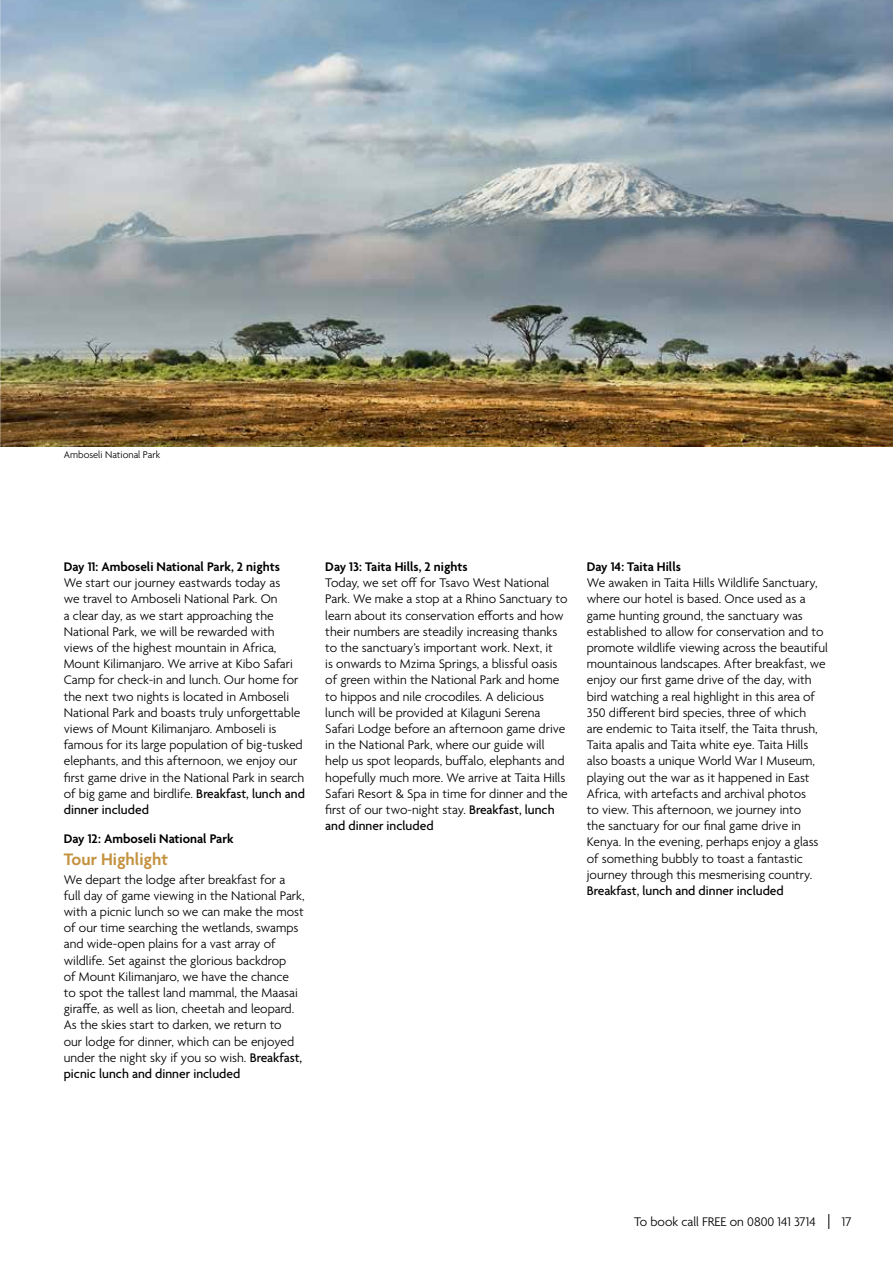
<style>
.page{position:relative;width:893px;height:1263px;background:#fff}
.page>*{position:absolute;margin:0;border:0;box-sizing:border-box;transform-origin:0 0}
.t1{font:600 18px "Agenda";color:#c49341}
.t2{font:300 13.5px/16.2px "Agenda";color:#000}
.t3{font:600 13.5px "Agenda";color:#000}
.t4{font:500 13.5px "Agenda";color:#000}
.t5{font:300 10.5px "Agenda";color:#000}
.s1{font-weight:500}
</style>
<div class="page">
<svg style="left:828px;top:1214px;width:1px;height:15px"></svg>
<img style="left:1px;top:0;width:892px;height:446px">
<img style="left:0;top:0;width:1px;height:446px">
<p class="t5" style="left:64px;top:449px;width:98px">Amboseli National Park</p>
<p class="t3" style="left:64px;top:559px;width:218px">Day 11: Amboseli National Park, 2 nights</p>
<p class="t2" style="left:64px;top:576px;width:243px">We start our journey eastwards today as<br>we travel to Amboseli National Park. On<br>a clear day, as we start approaching the National Park, we will be rewarded with views of the highest mountain in Africa, Mount Kilimanjaro. We arrive at Kibo Safari Camp for check-in and lunch. Our home for the next two nights is located in Amboseli National Park and boasts truly unforgettable views of Mount Kilimanjaro. Amboseli is famous for its large population of big-tusked elephants, and this afternoon, we enjoy our first game drive in the National Park in search of big game and birdlife. <span class="s1">Breakfast, lunch and dinner included</span></p>
<p class="t3" style="left:64px;top:831px;width:171px">Day 12: Amboseli National Park</p>
<h1 class="t1" style="left:64px;top:850px;width:106px">Tour Highlight</h1>
<p class="t2" style="left:64px;top:872px;width:242px">We depart the lodge after breakfast for a full day of game viewing in the National Park, with a picnic lunch so we can make the most of our time searching the wetlands, swamps and wide-open plains for a vast array of wildlife. Set against the glorious backdrop<br>of Mount Kilimanjaro, we have the chance<br>to spot the tallest land mammal, the Maasai giraffe, as well as lion, cheetah and leopard.<br>As the skies start to darken, we return to<br>our lodge for dinner, which can be enjoyed under the night sky if you so wish. <span class="s1">Breakfast, picnic lunch and dinner included</span></p>
<p class="t3" style="left:325px;top:559px;width:144px">Day 13: Taita Hills, 2 nights</p>
<p class="t2" style="left:325px;top:576px;width:244px">Today, we set off for Tsavo West National Park. We make a stop at a Rhino Sanctuary to learn about its conservation efforts and how their numbers are steadily increasing thanks to the sanctuary’s important work. Next, it<br>is onwards to Mzima Springs, a blissful oasis of green within the National Park and home to hippos and nile crocodiles. A delicious lunch will be provided at Kilaguni Serena Safari Lodge before an afternoon game drive in the National Park, where our guide will help us spot leopards, buffalo, elephants and hopefully much more. We arrive at Taita Hills Safari Resort &amp; Spa in time for dinner and the first of our two-night stay. <span class="s1">Breakfast, lunch and dinner included</span></p>
<p class="t3" style="left:587px;top:559px;width:96px">Day 14: Taita Hills</p>
<p class="t2" style="left:587px;top:576px;width:243px">We awaken in Taita Hills Wildlife Sanctuary, where our hotel is based. Once used as a game hunting ground, the sanctuary was established to allow for conservation and to promote wildlife viewing across the beautiful mountainous landscapes. After breakfast, we enjoy our first game drive of the day, with bird watching a real highlight in this area of 350 different bird species, three of which<br>are endemic to Taita itself, the Taita thrush, Taita apalis and Taita white eye. Taita Hills also boasts a unique World War I Museum, playing out the war as it happened in East Africa, with artefacts and archival photos<br>to view. This afternoon, we journey into<br>the sanctuary for our final game drive in Kenya. In the evening, perhaps enjoy a glass of something bubbly to toast a fantastic journey through this mesmerising country.</p>
<p class="t4" style="left:587px;top:883px;width:198px">Breakfast, lunch and dinner included</p>
<p class="t2" style="left:634px;top:1214px;width:183px">To book call FREE on 0800 141 3714</p>
<p class="t2" style="left:842px;top:1214px;width:15px">1706</p>
</div>
